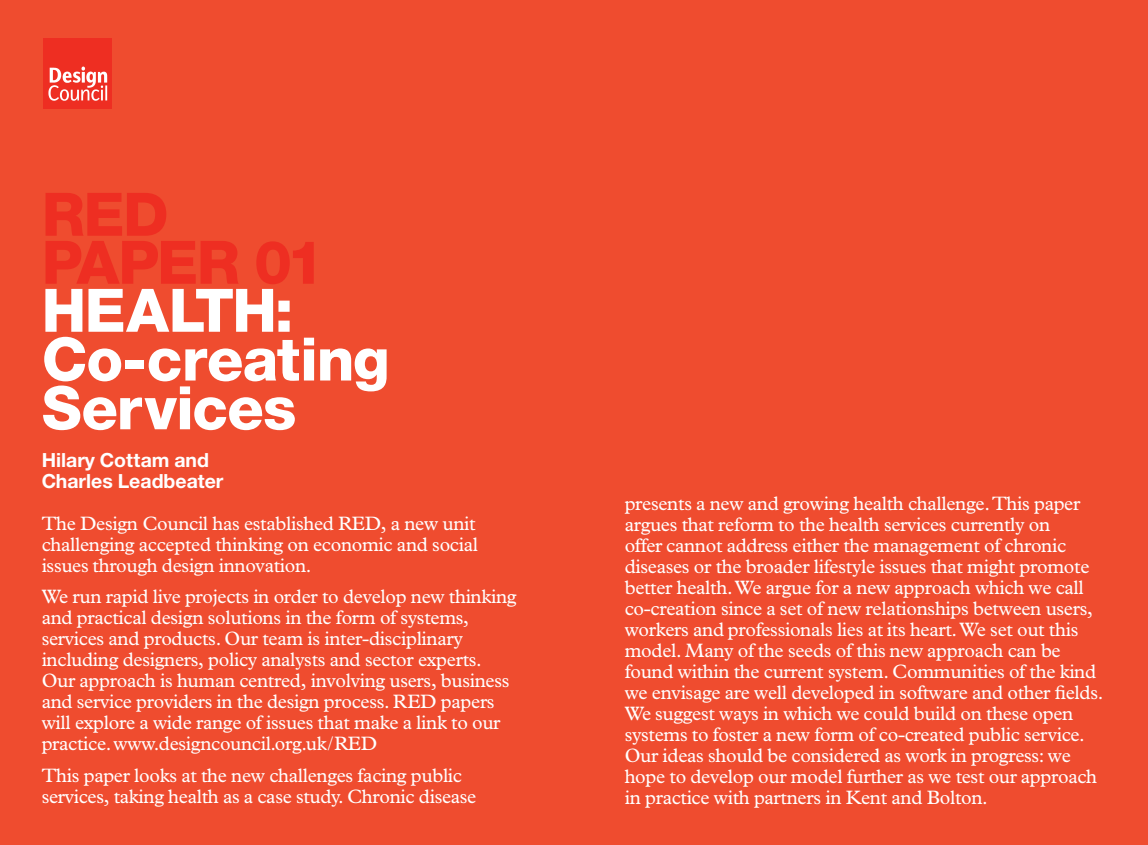
<style>
.page{position:relative;width:1148px;height:845px;background:#ef4c2f}
.page>*{position:absolute;margin:0;border:0;box-sizing:border-box;transform-origin:0 0}
.t1{font:800 60px/48.8px "Helvetica Neue";letter-spacing:-.015em;color:#fff}
.t2{font:800 60px/48px "Helvetica Neue";letter-spacing:-.025em;color:#ee2e22}
.t3{font:19.5px/21px "Sqplantin";letter-spacing:-.015em;color:#fff}
.t4{font:700 19.5px/21px "Helvetica Neue";color:#fff}
</style>
<div class="page">
<h1 class="t2" style="left:42px;top:196px;width:284px">RED<br>PAPER 01</h1>
<h1 class="t1" style="left:42px;top:291px;width:349px">HEALTH:<br>Co-creating<br>Services</h1>
<p class="t4" style="left:42px;top:451px;width:183px">Hilary Cottam and<br>Charles Leadbeater</p>
<p class="t3" style="left:42px;top:515px;width:438px;text-align:justify">The Design Council has established RED, a new unit challenging accepted thinking on economic and social issues through design innovation.</p>
<p class="t3" style="left:42px;top:588px;width:476px">We run rapid live projects in order to develop new thinking and practical design solutions in the form of systems, services and products. Our team is inter-disciplinary including designers, policy analysts and sector experts.<br>Our approach is human centred, involving users, business and service providers in the design process. RED papers will explore a wide range of issues that make a link to our practice.www.designcouncil.org.uk/RED</p>
<p class="t3" style="left:42px;top:767px;width:436px">This paper looks at the new challenges facing public services, taking health as a case study. Chronic disease</p>
<p class="t3" style="left:625px;top:495px;width:480px">presents a new and growing health challenge.This paper argues that reform to the health services currently on<br>offer cannot address either the management of chronic diseases or the broader lifestyle issues that might promote better health.We argue for a new approach which we call co-creation since a set of new relationships between users, workers and professionals lies at its heart.We set out this model. Many of the seeds of this new approach can be found within the current system. Communities of the kind we envisage are well developed in software and other fields.<br>We suggest ways in which we could build on these open systems to foster a new form of co-created public service.<br>Our ideas should be considered as work in progress: we hope to develop our model further as we test our approach in practice with partners in Kent and Bolton.</p>
</div>
